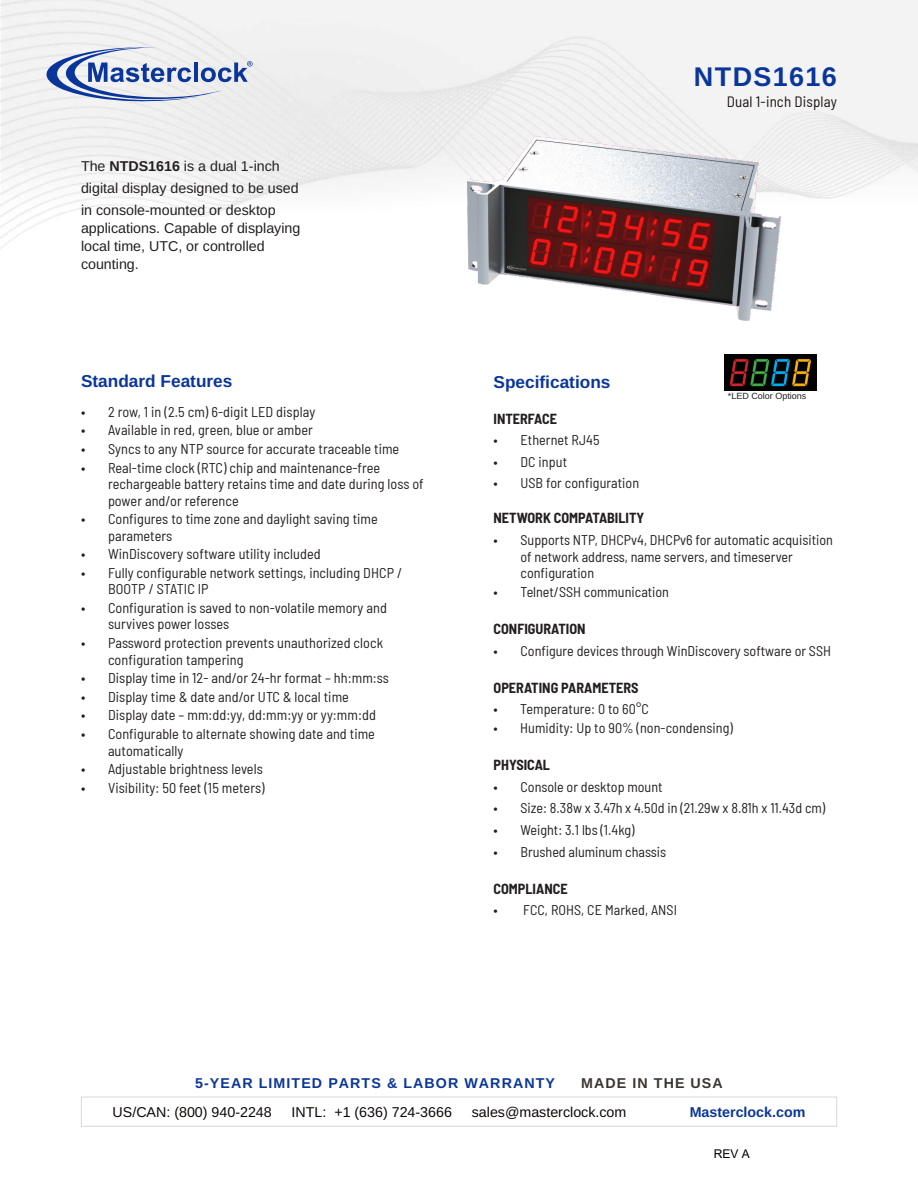
<style>
.page{position:relative;width:918px;height:1188px;background:#fff}
.page>*{position:absolute;margin:0;border:0;box-sizing:border-box;transform-origin:0 0}
.t1{font:27px "Arimo";letter-spacing:.05em;color:#0a359a}
.t2{font:17.25px "Arimo";color:#0a359a}
.t3{font:semi-condensed 15px "Barlow";letter-spacing:.01em;color:#1b1513}
.t4{font:semi-condensed 14.25px/16.5px "Barlow";letter-spacing:.005em;color:#231f20}
.t5{font:14.25px/18px "Arimo";color:#231f20}
.t6{font:700 semi-condensed 14.25px "Barlow";color:#231f20}
.t7{font:14.25px "Arimo";color:#0c0806}
.t8{font:14.25px "Arimo";letter-spacing:.075em;color:#0a359a}
.t9{font:14.25px "Arimo";color:#0a359a}
.t10{font:14.25px "Arimo";letter-spacing:.075em;color:#3b3532}
.t11{font:semi-condensed 14.1px/16.5px "Barlow";color:#231f20}
.t12{font:12px "Arial";color:#000}
.t13{font:9px "Arimo";color:#231f20}
</style>
<div class="page">
<svg style="left:45px;top:47px;width:208px;height:54px"></svg>
<div style="left:81px;top:1096px;width:756px;height:31px;border:1px solid #dcdcdc"></div>
<img style="left:427px;top:122px;width:410px;height:233px">
<img style="left:724px;top:355px;width:93px;height:36px">
<p class="t5" style="left:81px;top:157px;width:200px">The NTDS1616 is a dual 1-inch</p>
<p class="t5" style="left:81px;top:179px;width:219px">digital display designed to be used</p>
<p class="t5" style="left:81px;top:201px;width:221px">in console-mounted or desktop applications. Capable of displaying local time, UTC, or controlled counting.</p>
<p class="t2" style="left:81px;top:369px;width:153px">Standard Features</p>
<p class="t4" style="left:81px;top:402px;width:236px">• 2 row, 1 in (2.5 cm) 6-digit LED display</p>
<p class="t4" style="left:81px;top:421px;width:233px">• Available in red, green, blue or amber</p>
<p class="t4" style="left:81px;top:439px;width:320px">• Syncs to any NTP source for accurate traceable time</p>
<p class="t4" style="left:108px;top:458px;width:317px;text-indent:-27px">• Real-time clock (RTC) chip and maintenance-free rechargeable battery retains time and date during loss of power and/or reference</p>
<p class="t4" style="left:108px;top:510px;width:271px;text-indent:-27px">• Configures to time zone and daylight saving time parameters</p>
<p class="t4" style="left:81px;top:545px;width:241px">• WinDiscovery software utility included</p>
<p class="t4" style="left:108px;top:563px;width:296px;text-indent:-27px">• Fully configurable network settings, including DHCP /<br>BOOTP / STATIC IP</p>
<p class="t4" style="left:108px;top:599px;width:280px;text-indent:-27px">• Configuration is saved to non-volatile memory and survives power losses</p>
<p class="t4" style="left:108px;top:634px;width:277px;text-indent:-27px">• Password protection prevents unauthorized clock configuration tampering</p>
<p class="t4" style="left:81px;top:669px;width:309px">• Display time in 12- and/or 24-hr format – hh:mm:ss</p>
<p class="t4" style="left:81px;top:687px;width:269px">• Display time &amp; date and/or UTC &amp; local time</p>
<p class="t4" style="left:81px;top:706px;width:296px">• Display date – mm:dd:yy, dd:mm:yy or yy:mm:dd</p>
<p class="t4" style="left:108px;top:725px;width:268px;text-indent:-27px">• Configurable to alternate showing date and time automatically</p>
<p class="t4" style="left:81px;top:760px;width:183px">• Adjustable brightness levels</p>
<p class="t4" style="left:81px;top:778px;width:185px">• Visibility: 50 feet (15 meters)</p>
<p class="t1" style="left:694px;top:58px;width:144px">NTDS1616</p>
<p class="t3" style="left:727px;top:91px;width:112px">Dual 1-inch Display</p>
<p class="t2" style="left:494px;top:370px;width:118px">Specifications</p>
<p class="t6" style="left:494px;top:408px;width:65px">INTERFACE</p>
<p class="t11" style="left:494px;top:431px;width:108px">• Ethernet RJ45</p>
<p class="t11" style="left:494px;top:452px;width:75px">• DC input</p>
<p class="t11" style="left:494px;top:474px;width:147px">• USB for configuration</p>
<p class="t6" style="left:494px;top:508px;width:152px">NETWORK COMPATABILITY</p>
<p class="t11" style="left:521px;top:531px;width:314px;text-indent:-27px">• Supports NTP, DHCPv4, DHCPv6 for automatic acquisition of network address, name servers, and timeserver configuration</p>
<p class="t11" style="left:494px;top:582px;width:177px">• Telnet/SSH communication</p>
<p class="t6" style="left:494px;top:619px;width:94px">CONFIGURATION</p>
<p class="t11" style="left:494px;top:641px;width:339px">• Configure devices through WinDiscovery software or SSH</p>
<p class="t6" style="left:494px;top:677px;width:147px">OPERATING PARAMETERS</p>
<p class="t11" style="left:494px;top:700px;width:157px">• Temperature: 0 to 60°C</p>
<p class="t11" style="left:494px;top:719px;width:241px">• Humidity: Up to 90% (non-condensing)</p>
<p class="t6" style="left:494px;top:755px;width:58px">PHYSICAL</p>
<p class="t11" style="left:494px;top:777px;width:171px">• Console or desktop mount</p>
<p class="t11" style="left:494px;top:799px;width:333px">• Size: 8.38w x 3.47h x 4.50d in (21.29w x 8.81h x 11.43d cm)</p>
<p class="t11" style="left:494px;top:821px;width:143px">• Weight: 3.1 lbs (1.4kg)</p>
<p class="t11" style="left:494px;top:842px;width:174px">• Brushed aluminum chassis</p>
<p class="t6" style="left:494px;top:878px;width:76px">COMPLIANCE</p>
<p class="t11" style="left:494px;top:901px;width:185px">• FCC, ROHS, CE Marked, ANSI</p>
<p class="t13" style="left:728px;top:390px;width:80px">*LED Color Options</p>
<p class="t8" style="left:195px;top:1073px;width:361px">5-YEAR LIMITED PARTS &amp; LABOR WARRANTY</p>
<p class="t10" style="left:581px;top:1073px;width:143px">MADE IN THE USA</p>
<p class="t7" style="left:113px;top:1102px;width:161px">US/CAN: (800) 940-2248</p>
<p class="t7" style="left:292px;top:1102px;width:162px">INTL: +1 (636) 724-3666</p>
<p class="t7" style="left:472px;top:1102px;width:156px">sales@masterclock.com</p>
<p class="t9" style="left:690px;top:1102px;width:117px">Masterclock.com</p>
<p class="t12" style="left:714px;top:1146px;width:38px">REV A</p>
</div>
